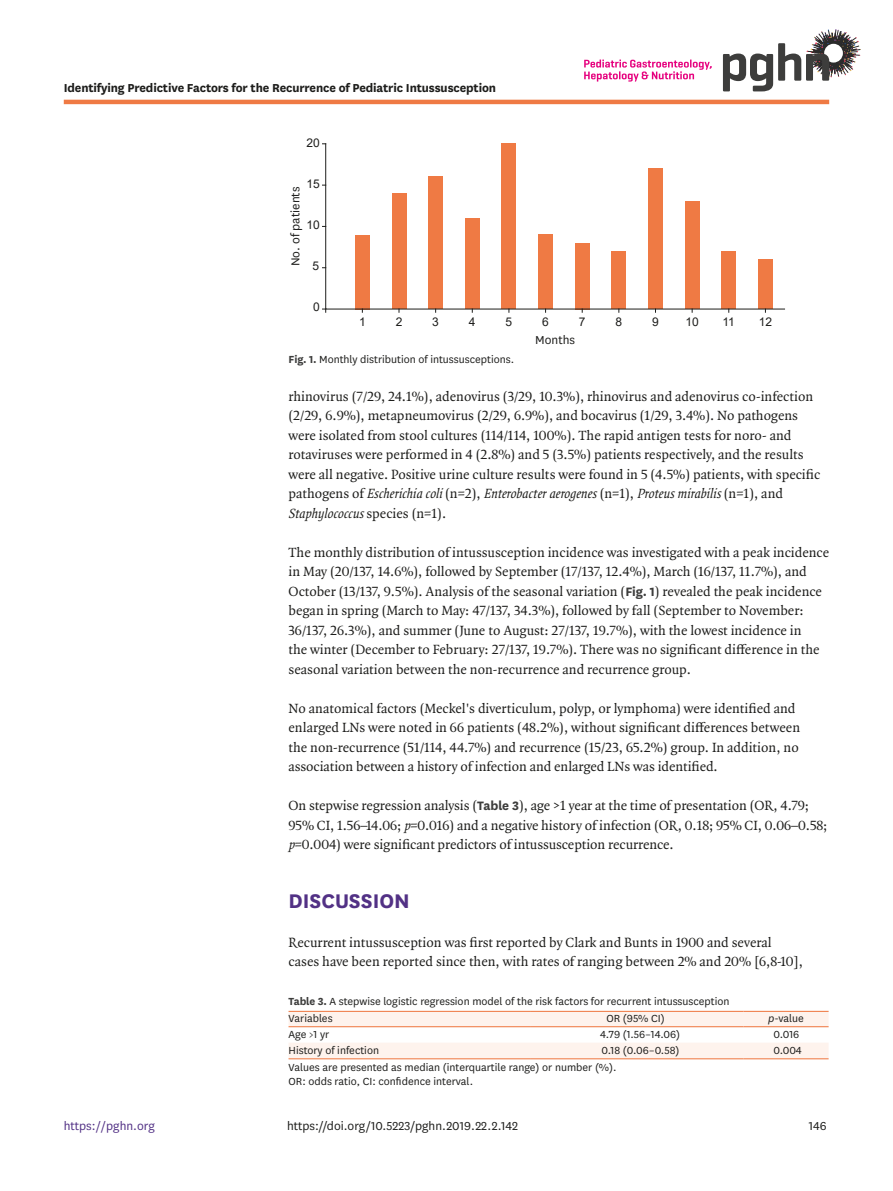
<style>
.page{position:relative;width:893px;height:1191px;background:#fff}
.page>*{position:absolute;margin:0;border:0;box-sizing:border-box;transform-origin:0 0}
.body_title1{font:700 23.1px "National";color:#523185}
.body_p{font:14.25px/19.5px "Quadraat OT";color:#1d1d1b}
.body_p_first{font:14.25px/19.5px "Quadraat OT";color:#1d1d1b}
.alt-title-type{font:700 13.5px "National";letter-spacing:-.01em;color:#1d1d1b}
.doi_running_footer{font:13.5px "National";color:#1d1d1b}
.t1{font:13.5px "National";color:#523185}
.table-wrap_caption{font:12px "National";color:#1d1d1b}
.tbody_entry{font:12px "National";color:#1d1d1b}
.table-wrap-foot_p_fi{font:12px "National";color:#1d1d1b}
.fig_caption{font:12px "National";color:#1d1d1b}
.table-wrap-foot_p{font:12px "National";color:#1d1d1b}
.thead_entry{font:12px "National";color:#1d1d1b}
.t2{font:12px "Arial";color:#1d1d1b}
.s1{font-weight:700;color:#3d3d3c}
.s2{font-style:italic}
.s3{font-family:"National";font-weight:700;color:#3d3d3c}
</style>
<div class="page">
<hr style="left:64px;top:100px;width:765px;height:4px;background:#ef7a44">
<svg style="left:584px;top:60px;width:128px;height:22px"></svg>
<svg style="left:723px;top:29px;width:138px;height:62px"></svg>
<svg style="left:325px;top:143px;width:460px;height:167px"></svg>
<svg style="left:289px;top:1012px;width:540px;height:46px"></svg>
<hr style="left:289px;top:1010px;width:242px;height:2px;background:#ef7a44">
<hr style="left:531px;top:1010px;width:212px;height:2px;background:#ef7a44">
<hr style="left:743px;top:1010px;width:86px;height:2px;background:#ef7a44">
<hr style="left:289px;top:1026px;width:242px;height:1px;background:#ef7a44">
<hr style="left:531px;top:1026px;width:212px;height:1px;background:#ef7a44">
<hr style="left:743px;top:1026px;width:86px;height:1px;background:#ef7a44">
<hr style="left:289px;top:1058px;width:242px;height:1px;background:#ef7a44">
<hr style="left:531px;top:1058px;width:212px;height:1px;background:#ef7a44">
<hr style="left:743px;top:1058px;width:86px;height:1px;background:#ef7a44">
<p class="alt-title-type" style="left:64px;top:78px;width:434px">Identifying Predictive Factors for the Recurrence of Pediatric Intussusception</p>
<p class="t2" style="left:307px;top:134px;width:15px">20</p>
<p class="t2" style="left:307px;top:176px;width:15px">15</p>
<p class="doi_running_footer" style="left:287px;top:266px;width:81px;rotate:-90deg">No. of patients</p>
<p class="t2" style="left:307px;top:217px;width:15px">10</p>
<p class="t2" style="left:312px;top:258px;width:8px">5</p>
<p class="t2" style="left:313px;top:299px;width:8px">0</p>
<p class="t2" style="left:359px;top:313px;width:8px">1</p>
<p class="t2" style="left:396px;top:313px;width:8px">2</p>
<p class="t2" style="left:432px;top:313px;width:8px">3</p>
<p class="t2" style="left:469px;top:313px;width:8px">4</p>
<p class="t2" style="left:506px;top:313px;width:8px">5</p>
<p class="t2" style="left:542px;top:313px;width:8px">6</p>
<p class="t2" style="left:579px;top:313px;width:8px">7</p>
<p class="t2" style="left:615px;top:313px;width:8px">8</p>
<p class="t2" style="left:652px;top:313px;width:8px">9</p>
<p class="t2" style="left:685px;top:313px;width:15px">10</p>
<p class="t2" style="left:722px;top:313px;width:14px">11</p>
<p class="t2" style="left:759px;top:313px;width:15px">12</p>
<p class="doi_running_footer" style="left:535px;top:331px;width:41px">Months</p>
<p class="fig_caption" style="left:289px;top:351px;width:227px"><span class="s1">Fig. 1.</span> Monthly distribution of intussusceptions.</p>
<p class="body_p" style="left:289px;top:386px;width:533px">rhinovirus (7/29, 24.1%), adenovirus (3/29, 10.3%), rhinovirus and adenovirus co-infection (2/29, 6.9%), metapneumovirus (2/29, 6.9%), and bocavirus (1/29, 3.4%). No pathogens were isolated from stool cultures (114/114, 100%). The rapid antigen tests for noro- and rotaviruses were performed in 4 (2.8%) and 5 (3.5%) patients respectively, and the results were all negative. Positive urine culture results were found in 5 (4.5%) patients, with specific p a t h o g e n s o f <span class="s2">Escherichiacoli</span>( n = 2 ) , <span class="s2">Enterobacteraerogenes</span>( n = 1 ) , <span class="s2">Proteusmirabilis</span>( n = 1 ) , a n d <span class="s2">Staphylococcus</span>s p e c i e s ( n = 1 ) .</p>
<p class="body_p" style="left:289px;top:542px;width:542px">The monthly distribution of intussusception incidence was investigated with a peak incidence in May (20/137, 14.6%), followed by September (17/137, 12.4%), March (16/137, 11.7%), and October (13/137, 9.5%). Analysis of the seasonal variation (<span class="s3">Fig. 1</span>) revealed the peak incidence began in spring (March to May: 47/137, 34.3%), followed by fall (September to November:<br>36/137, 26.3%), and summer (June to August: 27/137, 19.7%), with the lowest incidence in<br>the winter (December to February: 27/137, 19.7%). There was no significant difference in the seasonal variation between the non-recurrence and recurrence group.</p>
<p class="body_p" style="left:289px;top:698px;width:513px">No anatomical factors (Meckel's diverticulum, polyp, or lymphoma) were identified and enlarged LNs were noted in 66 patients (48.2%), without significant differences between the non-recurrence (51/114, 44.7%) and recurrence (15/23, 65.2%) group. In addition, no association between a history of infection and enlarged LNs was identified.</p>
<p class="body_p" style="left:289px;top:796px;width:540px">On stepwise regression analysis (<span class="s3">Table 3</span>), age &gt;1 year at the time of presentation (OR, 4.79;<br>95% CI, 1.56–14.06; <span class="s2">p</span>=0.016) and a negative history of infection (OR, 0.18; 95% CI, 0.06–0.58; <span class="s2">p</span>=0.004) were significant predictors of intussusception recurrence.</p>
<p class="body_title1" style="left:289px;top:884px;width:123px">DISCUSSION</p>
<p class="body_p_first" style="left:289px;top:932px;width:516px">Recurrent intussusception was first reported by Clark and Bunts in 1900 and several cases have been reported since then, with rates of ranging between 2% and 20% [6,8-10],</p>
<p class="table-wrap_caption" style="left:289px;top:993px;width:442px"><span class="s1">Table 3.</span> A stepwise logistic regression model of the risk factors for recurrent intussusception</p>
<p class="thead_entry" style="left:289px;top:1011px;width:46px">Variables</p>
<p class="thead_entry" style="left:606px;top:1011px;width:60px">OR (95% CI)</p>
<p class="thead_entry" style="left:768px;top:1011px;width:37px"><span class="s2">p</span>-value</p>
<p class="tbody_entry" style="left:289px;top:1026px;width:42px">Age &gt;1 yr</p>
<p class="tbody_entry" style="left:600px;top:1026px;width:81px">4.79 (1.56–14.06)</p>
<p class="tbody_entry" style="left:773px;top:1026px;width:27px">0.016</p>
<p class="tbody_entry" style="left:289px;top:1042px;width:92px">History of infection</p>
<p class="tbody_entry" style="left:601px;top:1042px;width:80px">0.18 (0.06–0.58)</p>
<p class="tbody_entry" style="left:773px;top:1042px;width:30px">0.004</p>
<p class="table-wrap-foot_p_fi" style="left:289px;top:1059px;width:330px">Values are presented as median (interquartile range) or number (%).</p>
<p class="table-wrap-foot_p" style="left:289px;top:1073px;width:186px">OR: odds ratio, CI: confidence interval.</p>
<p class="t1" style="left:64px;top:1116px;width:93px">https://pghn.org</p>
<p class="doi_running_footer" style="left:287px;top:1116px;width:232px">https://doi.org/10.5223/pghn.2019.22.2.142</p>
<p class="doi_running_footer" style="left:809px;top:1116px;width:19px">146</p>
</div>
